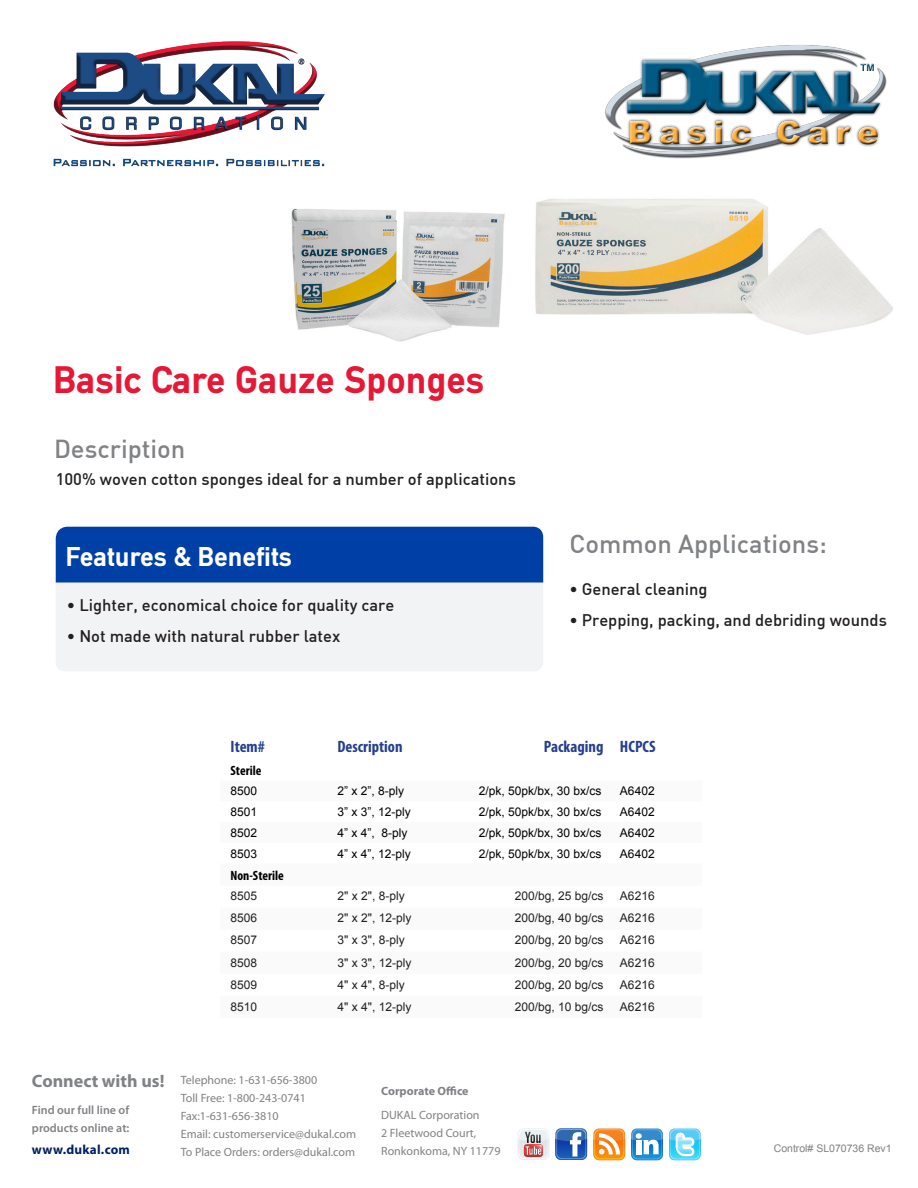
<style>
.page{position:relative;width:918px;height:1188px;background:#fff}
.page>*{position:absolute;margin:0;border:0;box-sizing:border-box;transform-origin:0 0}
.t1{font:700 40.2px "DIN Mittel EF";color:#e51836}
.t2{font:700 28.5px "DIN Mittel EF";color:#fff}
.t3{font:500 25.5px "DIN";color:#808285}
.t4{font:700 18px "Myriad Pro";color:#808285}
.Bullets{font:500 16.5px "DIN";color:#231f20}
.Skus_Table_Top{font:700 condensed 16.5px "Myriad Pro";color:#253f8e}
.Skus_Table{font:700 condensed 13.5px "Myriad Pro";color:#000}
.t5{font:700 13.2px "Myriad Pro";letter-spacing:.02em;color:#00215d}
.Skus_Table-2{font:12px "Arial";color:#231f20}
.t6{font:12px "Myriad Pro";color:#808285}
.Skus_Table-3{font:12px "Arial";color:#000}
.t7{font:600 12px/18px "Myriad Pro";color:#808285}
.t8{font:700 12px "Myriad Pro";letter-spacing:-.005em;color:#808285}
.t9{font:10.5px "Arial";color:#808285}
</style>
<div class="page">
<img style="left:53px;top:41px;width:272px;height:126px">
<img style="left:291px;top:199px;width:602px;height:143px">
<svg style="left:555px;top:1128px;width:32px;height:32px"></svg>
<svg style="left:555px;top:1129px;width:32px;height:31px"></svg>
<div style="left:518px;top:1128px;width:31px;height:32px;background:#ebf0f2;border-radius:6px"></div>
<svg style="left:519px;top:1129px;width:29px;height:30px"></svg>
<svg style="left:669px;top:1128px;width:32px;height:32px"></svg>
<svg style="left:669px;top:1129px;width:32px;height:31px"></svg>
<svg style="left:593px;top:1128px;width:32px;height:32px"></svg>
<svg style="left:593px;top:1129px;width:32px;height:31px"></svg>
<svg style="left:631px;top:1128px;width:32px;height:32px"></svg>
<svg style="left:631px;top:1129px;width:32px;height:31px"></svg>
<div style="left:56px;top:582px;width:487px;height:89px;background:#f2f3f4"></div>
<div style="left:56px;top:527px;width:487px;height:55px;background:#0040a6"></div>
<img style="left:605px;top:45px;width:282px;height:114px">
<p class="t1" style="left:53px;top:356px;width:433px">Basic Care Gauze Sponges</p>
<p class="t3" style="left:54px;top:433px;width:133px">Description</p>
<p class="Bullets" style="left:56px;top:469px;width:462px">100% woven cotton sponges ideal for a number of applications</p>
<p class="t2" style="left:65px;top:540px;width:228px">Features &amp; Benefits</p>
<p class="Bullets" style="left:67px;top:594px;width:329px">• Lighter, economical choice for quality care</p>
<p class="Bullets" style="left:67px;top:626px;width:275px">• Not made with natural rubber latex</p>
<p class="t3" style="left:569px;top:528px;width:259px">Common Applications:</p>
<p class="Bullets" style="left:569px;top:578px;width:140px">• General cleaning</p>
<p class="Bullets" style="left:569px;top:610px;width:319px">• Prepping, packing, and debriding wounds</p>
<p class="Skus_Table_Top" style="left:231px;top:737px;width:36px">Item#</p>
<p class="Skus_Table_Top" style="left:338px;top:737px;width:67px">Description</p>
<p class="Skus_Table_Top" style="left:544px;top:737px;width:61px">Packaging</p>
<p class="Skus_Table_Top" style="left:620px;top:737px;width:37px">HCPCS</p>
<p class="Skus_Table" style="left:231px;top:762px;width:32px">Sterile</p>
<p class="Skus_Table-3" style="left:231px;top:783px;width:28px">8500</p>
<p class="Skus_Table-3" style="left:338px;top:783px;width:68px">2” x 2”, 8-ply</p>
<p class="Skus_Table-3" style="left:479px;top:783px;width:124px">2/pk, 50pk/bx, 30 bx/cs</p>
<p class="Skus_Table-3" style="left:620px;top:783px;width:36px">A6402</p>
<p class="Skus_Table-3" style="left:231px;top:804px;width:28px">8501</p>
<p class="Skus_Table-3" style="left:338px;top:804px;width:75px">3” x 3”, 12-ply</p>
<p class="Skus_Table-3" style="left:479px;top:804px;width:124px">2/pk, 50pk/bx, 30 bx/cs</p>
<p class="Skus_Table-3" style="left:620px;top:804px;width:36px">A6402</p>
<p class="Skus_Table-3" style="left:231px;top:825px;width:28px">8502</p>
<p class="Skus_Table-3" style="left:338px;top:825px;width:72px">4” x 4”, 8-ply</p>
<p class="Skus_Table-3" style="left:479px;top:825px;width:124px">2/pk, 50pk/bx, 30 bx/cs</p>
<p class="Skus_Table-3" style="left:620px;top:825px;width:36px">A6402</p>
<p class="Skus_Table-3" style="left:231px;top:845px;width:28px">8503</p>
<p class="Skus_Table-3" style="left:338px;top:845px;width:75px">4” x 4”, 12-ply</p>
<p class="Skus_Table-3" style="left:479px;top:845px;width:124px">2/pk, 50pk/bx, 30 bx/cs</p>
<p class="Skus_Table-3" style="left:620px;top:845px;width:36px">A6402</p>
<p class="Skus_Table" style="left:231px;top:867px;width:55px">Non-Sterile</p>
<p class="Skus_Table-2" style="left:231px;top:888px;width:28px">8505</p>
<p class="Skus_Table-2" style="left:338px;top:888px;width:69px">2" x 2", 8-ply</p>
<p class="Skus_Table-2" style="left:515px;top:888px;width:90px">200/bg, 25 bg/cs</p>
<p class="Skus_Table-2" style="left:620px;top:888px;width:36px">A6216</p>
<p class="Skus_Table-2" style="left:231px;top:910px;width:28px">8506</p>
<p class="Skus_Table-2" style="left:338px;top:910px;width:75px">2" x 2", 12-ply</p>
<p class="Skus_Table-2" style="left:515px;top:910px;width:90px">200/bg, 40 bg/cs</p>
<p class="Skus_Table-2" style="left:620px;top:910px;width:36px">A6216</p>
<p class="Skus_Table-2" style="left:231px;top:932px;width:28px">8507</p>
<p class="Skus_Table-2" style="left:338px;top:932px;width:69px">3" x 3", 8-ply</p>
<p class="Skus_Table-2" style="left:515px;top:932px;width:90px">200/bg, 20 bg/cs</p>
<p class="Skus_Table-2" style="left:620px;top:932px;width:36px">A6216</p>
<p class="Skus_Table-2" style="left:231px;top:954px;width:28px">8508</p>
<p class="Skus_Table-2" style="left:338px;top:954px;width:75px">3" x 3", 12-ply</p>
<p class="Skus_Table-2" style="left:515px;top:954px;width:90px">200/bg, 20 bg/cs</p>
<p class="Skus_Table-2" style="left:620px;top:954px;width:36px">A6216</p>
<p class="Skus_Table-2" style="left:231px;top:976px;width:28px">8509</p>
<p class="Skus_Table-2" style="left:338px;top:976px;width:69px">4" x 4", 8-ply</p>
<p class="Skus_Table-2" style="left:515px;top:976px;width:90px">200/bg, 20 bg/cs</p>
<p class="Skus_Table-2" style="left:620px;top:976px;width:36px">A6216</p>
<p class="Skus_Table-2" style="left:231px;top:999px;width:28px">8510</p>
<p class="Skus_Table-2" style="left:338px;top:999px;width:75px">4" x 4", 12-ply</p>
<p class="Skus_Table-2" style="left:515px;top:999px;width:90px">200/bg, 10 bg/cs</p>
<p class="Skus_Table-2" style="left:620px;top:999px;width:36px">A6216</p>
<p class="t4" style="left:32px;top:1071px;width:134px">Connect with us!</p>
<p class="t7" style="left:32px;top:1101px;width:99px">Find our full line of products online at:</p>
<p class="t5" style="left:32px;top:1142px;width:99px">www.dukal.com</p>
<p class="t6" style="left:181px;top:1073px;width:138px">Telephone: 1-631-656-3800</p>
<p class="t6" style="left:181px;top:1091px;width:127px">Toll Free: 1-800-243-0741</p>
<p class="t6" style="left:181px;top:1109px;width:99px">Fax:1-631-656-3810</p>
<p class="t6" style="left:181px;top:1127px;width:177px">Email: customerservice@dukal.com</p>
<p class="t6" style="left:181px;top:1145px;width:176px">To Place Orders: orders@dukal.com</p>
<p class="t8" style="left:381px;top:1084px;width:89px">Corporate Office</p>
<p class="t6" style="left:381px;top:1108px;width:100px">DUKAL Corporation</p>
<p class="t6" style="left:381px;top:1126px;width:97px">2 Fleetwood Court,</p>
<p class="t6" style="left:381px;top:1144px;width:121px">Ronkonkoma, NY 11779</p>
<p class="t9" style="left:774px;top:1141px;width:119px">Control# SL070736 Rev1</p>
</div>
